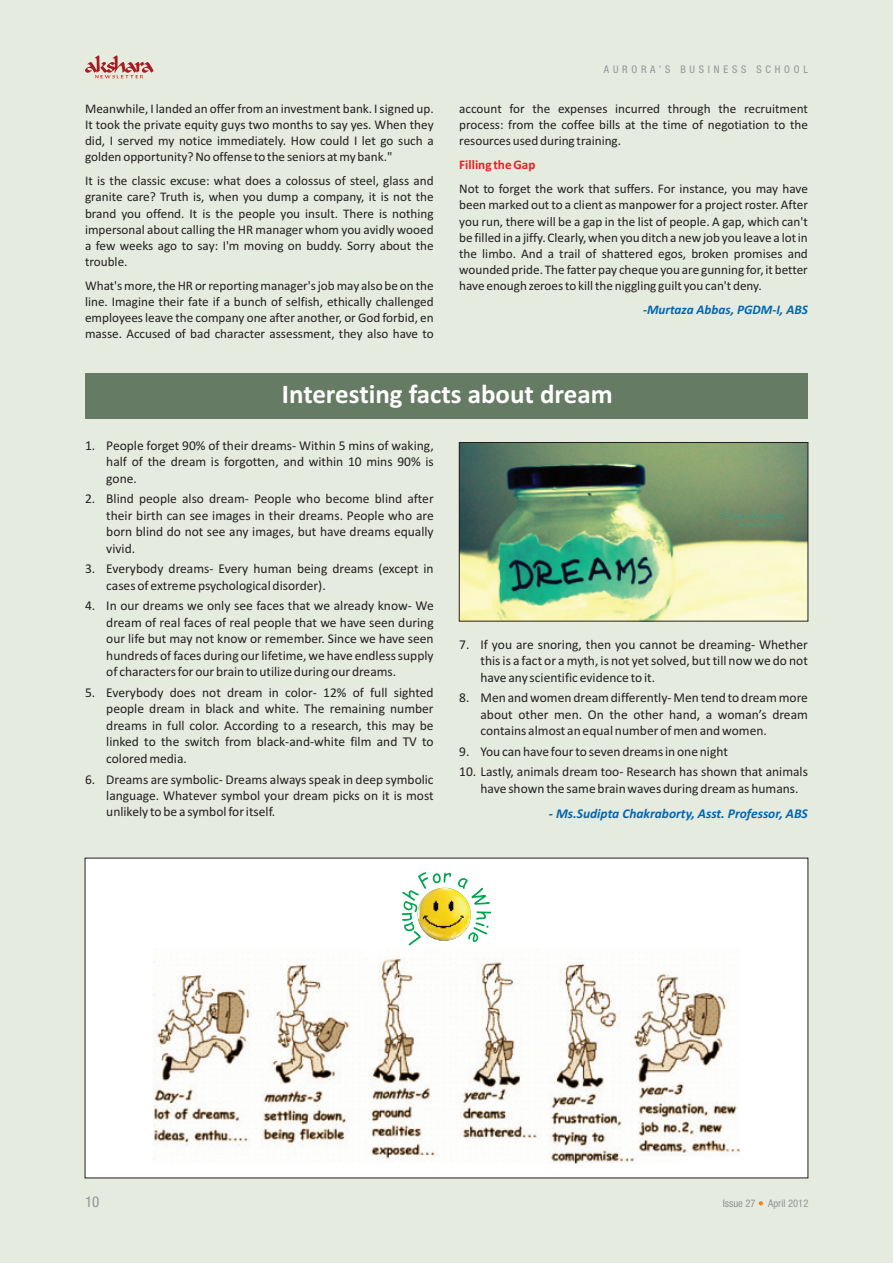
<style>
.page{position:relative;width:893px;height:1263px;background:#e5ebde}
.page>*{position:absolute;margin:0;border:0;box-sizing:border-box;transform-origin:0 0}
.t1{font:700 27px "Calibri";color:#fff}
.t2{font:condensed 15px "Helvetica 57";color:#939598}
.t3{font:13.5px/16.5px "Calibri";color:#231f20;text-align:justify}
.t4{font:italic 700 13.5px "Calibri";color:#0166b3}
.t5{font:13.2px/16px "Calibri";color:#231f20;text-align:justify}
.t6{font:italic 700 13.2px "Calibri";color:#0166b3}
.t7{font:700 13.2px "Calibri";color:#ee1d23}
.t8{font:condensed 10.5px "Helvetica 57";letter-spacing:.36em;color:#939598}
.t9{font:condensed 10.5px "Helvetica 57";color:#939598}
</style>
<div class="page">
<svg style="left:85px;top:55px;width:69px;height:23px"></svg>
<hr style="left:892px;top:0;width:1px;height:1263px;background:#fef0c6">
<svg style="left:892px;top:791px;width:1px;height:64px"></svg>
<div style="left:85px;top:373px;width:723px;height:46px;background:#667b63"></div>
<img style="left:461px;top:444px;width:345px;height:176px">
<div style="left:459px;top:442px;width:349px;height:180px;border:1px solid #231f20"></div>
<div style="left:84px;top:857px;width:725px;height:322px;background:#fff"></div>
<img style="left:153px;top:948px;width:587px;height:215px">
<svg style="left:400px;top:857px;width:93px;height:90px;background:#e0f1e8"></svg>
<img style="left:418px;top:888px;width:53px;height:53px;border-radius:50%">
<svg style="left:759px;top:1201px;width:4px;height:4px"></svg>
<p class="t5" style="left:85px;top:101px;width:350px">Meanwhile, I landed an offer from an investment bank. I signed up.<br>It took the private equity guys two months to say yes. When they did, I served my notice immediately. How could I let go such a golden opportunity? No offense to the seniors at my bank."</p>
<p class="t5" style="left:85px;top:174px;width:350px">It is the classic excuse: what does a colossus of steel, glass and granite care? Truth is, when you dump a company, it is not the brand you offend. It is the people you insult. There is nothing impersonal about calling the HR manager whom you avidly wooed a few weeks ago to say: I'm moving on buddy. Sorry about the trouble.</p>
<p class="t5" style="left:85px;top:279px;width:350px">What's more, the HR or reporting manager's job may also be on the line. Imagine their fate if a bunch of selfish, ethically challenged employees leave the company one after another, or God forbid, en masse. Accused of bad character assessment, they also have to</p>
<p class="t8" style="left:604px;top:65px;width:206px">AURORA’S BUSINESS SCHOOL</p>
<p class="t5" style="left:459px;top:101px;width:350px">account for the expenses incurred through the recruitment process: from the coffee bills at the time of negotiation to the resources used during training.</p>
<p class="t5" style="left:459px;top:182px;width:350px">Not to forget the work that suffers. For instance, you may have been marked out to a client as manpower for a project roster. After you run, there will be a gap in the list of people. A gap, which can't be filled in a jiffy. Clearly, when you ditch a new job you leave a lot in the limbo. And a trail of shattered egos, broken promises and wounded pride. The fatter pay cheque you are gunning for, it better have enough zeroes to kill the niggling guilt you can't deny.</p>
<p class="t7" style="left:459px;top:159px;width:78px">Filling the Gap</p>
<p class="t6" style="left:643px;top:304px;width:166px">-Murtaza Abbas, PGDM-I, ABS</p>
<h1 class="t1" style="left:282px;top:383px;width:332px">Interesting facts about dream</h1>
<p class="t3" style="left:106px;top:438px;width:329px;text-indent:-21px">1. People forget 90% of their dreams- Within 5 mins of waking, half of the dream is forgotten, and within 10 mins 90% is gone.</p>
<p class="t3" style="left:106px;top:492px;width:329px;text-indent:-21px">2. Blind people also dream- People who become blind after their birth can see images in their dreams. People who are born blind do not see any images, but have dreams equally vivid.</p>
<p class="t3" style="left:106px;top:562px;width:329px;text-indent:-21px">3. Everybody dreams- Every human being dreams (except in cases of extreme psychological disorder).</p>
<p class="t3" style="left:106px;top:599px;width:329px;text-indent:-21px">4. In our dreams we only see faces that we already know- We dream of real faces of real people that we have seen during our life but may not know or remember. Since we have seen hundreds of faces during our lifetime, we have endless supply of characters for our brain to utilize during our dreams.</p>
<p class="t3" style="left:106px;top:685px;width:329px;text-indent:-21px">5. Everybody does not dream in color- 12% of full sighted people dream in black and white. The remaining number dreams in full color. According to a research, this may be linked to the switch from black-and-white film and TV to colored media.</p>
<p class="t3" style="left:106px;top:772px;width:329px;text-indent:-21px">6. Dreams are symbolic- Dreams always speak in deep symbolic language. Whatever symbol your dream picks on it is most unlikely to be a symbol for itself.</p>
<p class="t3" style="left:480px;top:637px;width:329px;text-indent:-21px">7. If you are snoring, then you cannot be dreaming- Whether this is a fact or a myth, is not yet solved, but till now we do not have any scientific evidence to it.</p>
<p class="t3" style="left:480px;top:691px;width:329px;text-indent:-21px">8. Men and women dream differently- Men tend to dream more about other men. On the other hand, a woman’s dream contains almost an equal number of men and women.</p>
<p class="t3" style="left:459px;top:744px;width:270px">9. You can have four to seven dreams in one night</p>
<p class="t3" style="left:480px;top:765px;width:329px;text-indent:-21px">10. Lastly, animals dream too- Research has shown that animals have shown the same brain waves during dream as humans.</p>
<p class="t4" style="left:549px;top:807px;width:261px">- Ms.Sudipta Chakraborty, Asst. Professor, ABS</p>
<p class="t2" style="left:85px;top:1196px;width:16px">10</p>
<p class="t9" style="left:723px;top:1199px;width:87px">Issue 27 April 2012</p>
</div>
